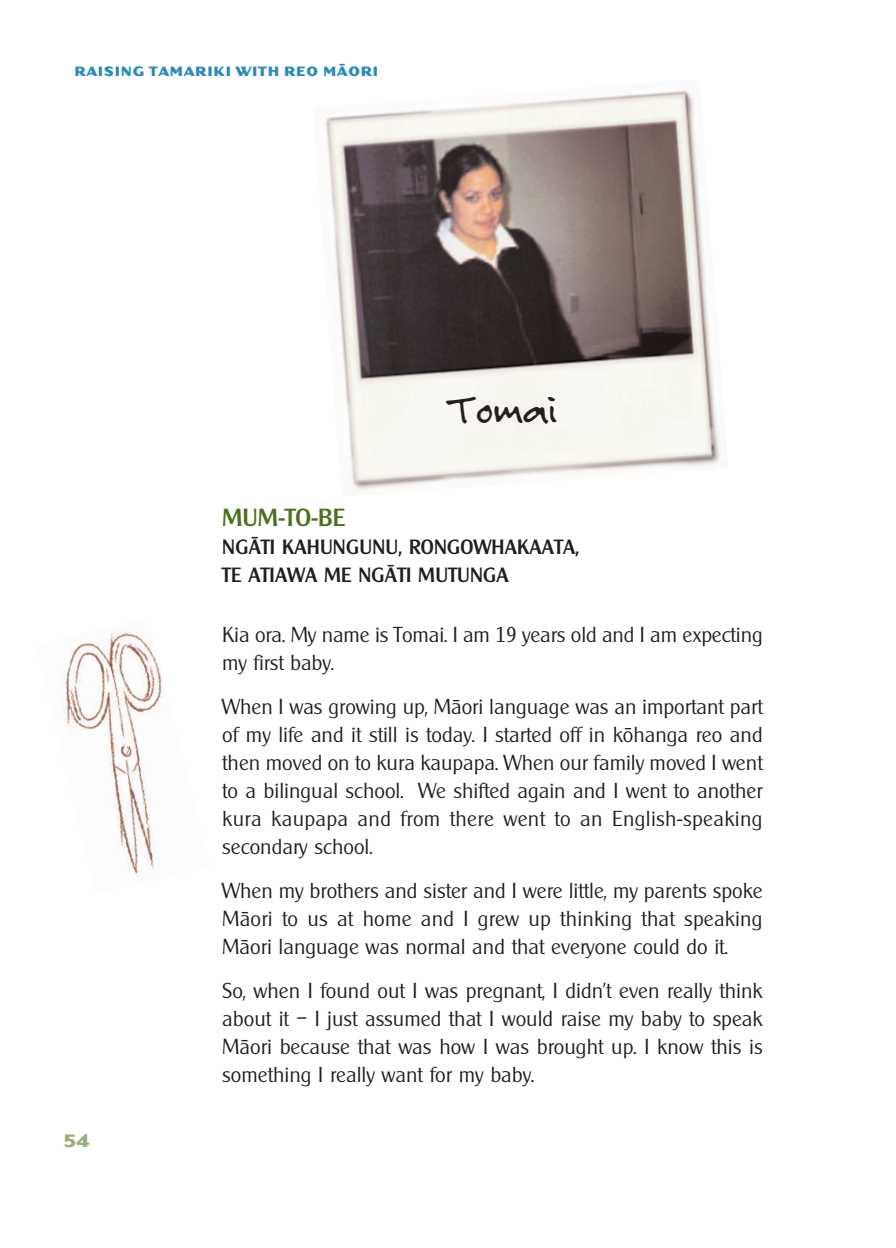
<style>
.page{position:relative;width:896px;height:1248px;background:#fff}
.page>*{position:absolute;margin:0;border:0;box-sizing:border-box;transform-origin:0 0}
.t1{font:43.8px "Felt Tip Maori";color:#231f20}
.t2{font:24px "Cleargothic Medium Maori";color:#4b711c}
.t3{font:21px/28px "Cleargothic Light Maori";color:#231f20;text-align:justify}
.t4{font:20px/28px "Cleargothic Medium Maori";letter-spacing:.01em;color:#231f20}
.t5{font:700 20px "Dogma";color:#99ae7a}
.t6{font:700 15px "Dogma Maori";letter-spacing:.06em;color:#298abb}
</style>
<div class="page">
<img style="left:65px;top:631px;width:97px;height:243px">
<img style="left:325px;top:90px;width:402px;height:400px">
<p class="t6" style="left:75px;top:64px;width:305px">RAISING TAMARIKI WITH REO MÄORI</p>
<h1 class="t1" style="left:448px;top:382px;width:111px">Tomai</h1>
<p class="t2" style="left:222px;top:508px;width:124px">MUM-TO-BE</p>
<p class="t4" style="left:222px;top:534px;width:359px">NGÄTI KAHUNGUNU, RONGOWHAKAATA,<br>TE ATIAWA ME NGÄTI MUTUNGA</p>
<p class="t5" style="left:63px;top:1131px;width:28px">54</p>
<p class="t3" style="left:222px;top:622px;width:542px">Kia ora. My name is Tomai. I am 19 years old and I am expecting my first baby.</p>
<p class="t3" style="left:222px;top:694px;width:542px">When I was growing up, Mäori language was an important part of my life and it still is today. I started off in köhanga reo and then moved on to kura kaupapa. When our family moved I went to a bilingual school. We shifted again and I went to another kura kaupapa and from there went to an English-speaking secondary school.</p>
<p class="t3" style="left:222px;top:878px;width:542px">When my brothers and sister and I were little, my parents spoke Mäori to us at home and I grew up thinking that speaking Mäori language was normal and that everyone could do it.</p>
<p class="t3" style="left:222px;top:978px;width:542px">So, when I found out I was pregnant, I didn’t even really think about it – I just assumed that I would raise my baby to speak Mäori because that was how I was brought up. I know this is something I really want for my baby.</p>
</div>
